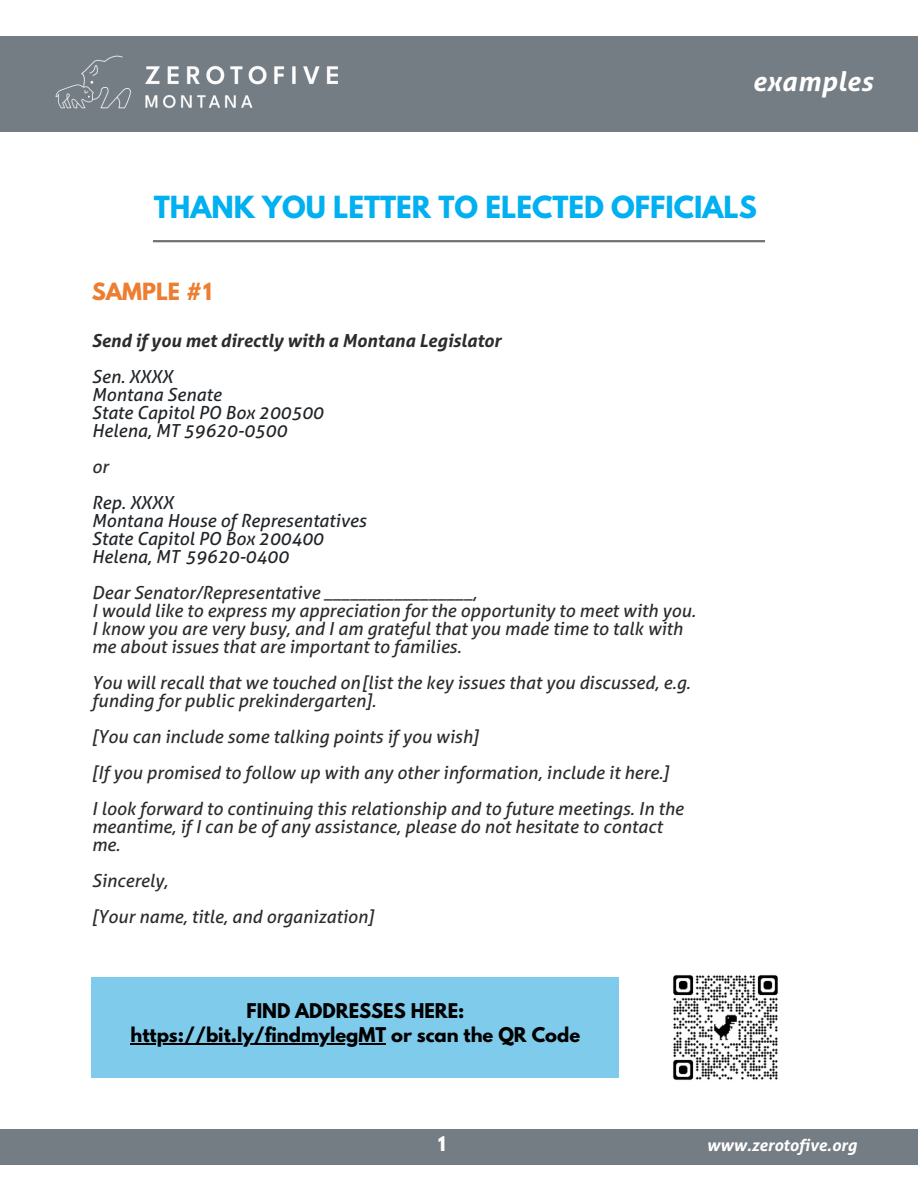
<style>
.page{position:relative;width:918px;height:1188px;background:#fff}
.page>*{position:absolute;margin:0;border:0;box-sizing:border-box;transform-origin:0 0}
.t1{font:700 27px "League Spartan";color:#00b0f0}
.t2{font:italic 700 27px "Aller";letter-spacing:.015em;color:#fff}
.t3{font:700 21px "League Spartan";color:#ed7d31}
.t4{font:italic 18px "Aller";color:#2c2c2c}
.t5{font:italic 18px "Aller";color:#212529}
.t6{font:700 18px "League Spartan";color:#000}
.t7{font:italic 700 18px "Aller";color:#2c2c2c}
.t8{font:700 18px "League Spartan";color:#fff}
.t9{font:italic 700 16.5px "Aller";color:#fff}
</style>
<div class="page">
<div style="left:92px;top:978px;width:527px;height:100px;background:#7fcbec"></div>
<hr style="left:131px;top:1044px;width:255px;height:1px;background:#000">
<hr style="left:153px;top:240px;width:612px;height:2px;background:#767171">
<div style="left:0;top:1130px;width:918px;height:35px;background:#747c84"></div>
<img style="left:673px;top:975px;width:105px;height:105px">
<div style="left:0;top:36px;width:918px;height:96px;background:#747c84"></div>
<img style="left:55px;top:55px;width:283px;height:54px">
<p class="t2" style="left:753px;top:66px;width:122px">examples</p>
<p class="t2" style="left:744px;top:66px;width:91px">examp</p>
<p class="t1" style="left:154px;top:193px;width:605px">THANK YOU LETTER TO ELECTED OFFICIALS</p>
<p class="t3" style="left:92px;top:281px;width:122px">SAMPLE #1</p>
<p class="t7" style="left:92px;top:330px;width:411px">Send if you met directly with a Montana Legislator</p>
<h2 class="t5" style="left:92px;top:366px;width:82px">Sen. XXXX</h2>
<h2 class="t5" style="left:92px;top:384px;width:131px">Montana Senate</h2>
<h1 class="t5" style="left:92px;top:402px;width:233px">State Capitol PO Box 200500</h1>
<h3 class="t5" style="left:92px;top:420px;width:197px">Helena, MT 59620-0500</h3>
<h4 class="t4" style="left:92px;top:456px;width:18px">or</h4>
<p class="t5" style="left:92px;top:492px;width:83px">Rep. XXXX</p>
<p class="t5" style="left:92px;top:510px;width:276px">Montana House of Representatives</p>
<p class="t5" style="left:92px;top:528px;width:233px">State Capitol PO Box 200400</p>
<p class="t5" style="left:92px;top:546px;width:198px">Helena, MT 59620-0400</p>
<p class="t4" style="left:92px;top:582px;width:387px">Dear Senator/Representative _________________,</p>
<p class="t4" style="left:92px;top:600px;width:605px">I would like to express my appreciation for the opportunity to meet with you.</p>
<p class="t4" style="left:92px;top:618px;width:592px">I know you are very busy, and I am grateful that you made time to talk with</p>
<p class="t4" style="left:92px;top:636px;width:371px">me about issues that are important to families.</p>
<p class="t4" style="left:92px;top:672px;width:600px">You will recall that we touched on[list the key issues that you discussed, e.g.</p>
<p class="t4" style="left:92px;top:690px;width:286px">funding for public prekindergarten].</p>
<p class="t4" style="left:92px;top:726px;width:388px">[You can include some talking points if you wish]</p>
<p class="t4" style="left:92px;top:762px;width:579px">[If you promised to follow up with any other information, include it here.]</p>
<p class="t4" style="left:92px;top:798px;width:593px">I look forward to continuing this relationship and to future meetings. In the</p>
<p class="t4" style="left:92px;top:816px;width:572px">meantime, if I can be of any assistance, please do not hesitate to contact</p>
<p class="t4" style="left:92px;top:834px;width:30px">me.</p>
<p class="t4" style="left:92px;top:870px;width:78px">Sincerely,</p>
<p class="t4" style="left:92px;top:906px;width:284px">[Your name, title, and organization]</p>
<p class="t6" style="left:246px;top:1002px;width:219px">FIND ADDRESSES HERE:</p>
<p class="t6" style="left:131px;top:1026px;width:451px">https://bit.ly/findmylegMT or scan the QR Code</p>
<p class="t8" style="left:438px;top:1134px;width:9px">1</p>
<h4 class="t9" style="left:707px;top:1136px;width:151px">www.zerotofive.org</h4>
</div>
